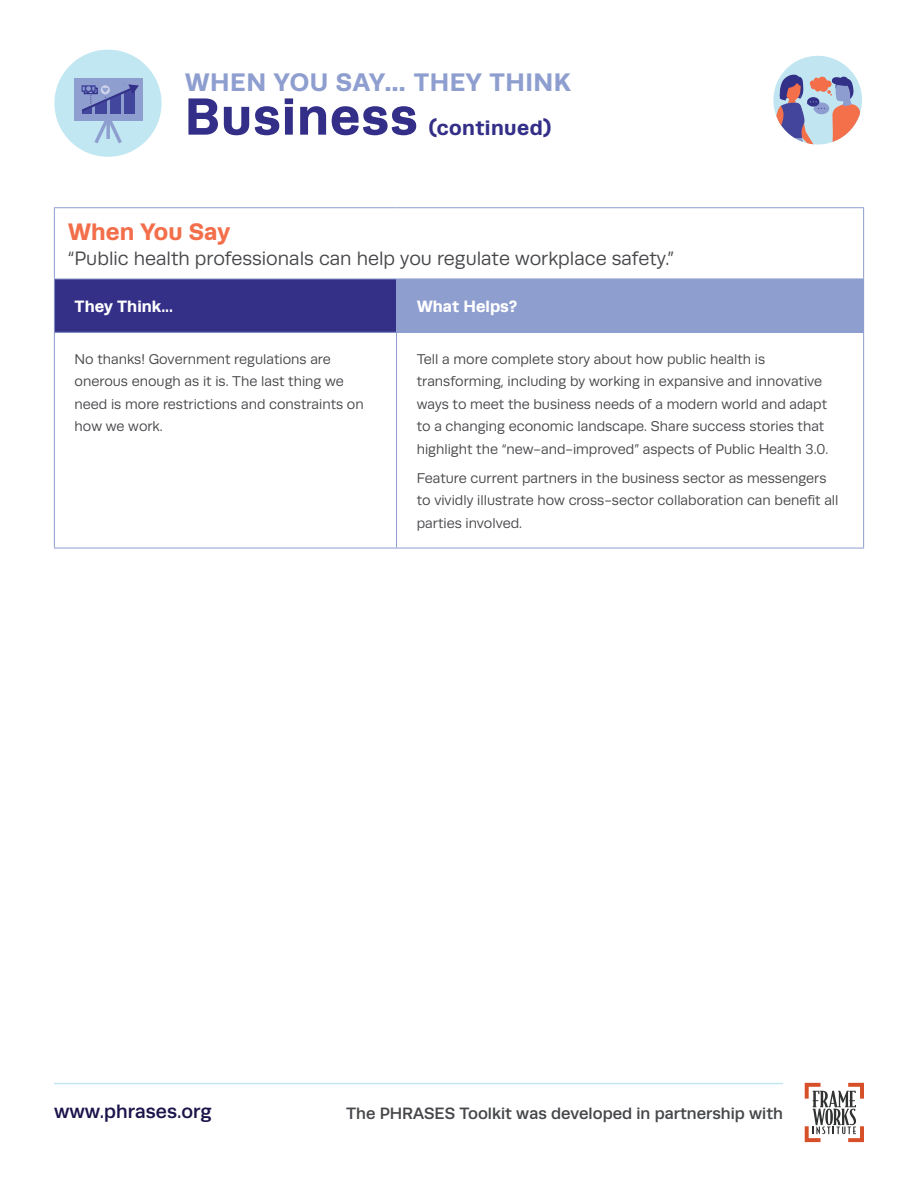
<style>
.page{position:relative;width:918px;height:1188px;background:#fff}
.page>*{position:absolute;margin:0;border:0;box-sizing:border-box;transform-origin:0 0}
.t1{font:700 52.5px "Runda";letter-spacing:.02em;color:#332f88}
.t2{font:700 25.5px "Runda";letter-spacing:.02em;color:#8e9ecf}
.t3{font:700 24px "Runda";color:#f36f4b}
.t4{font:700 21px "Runda";letter-spacing:.02em;color:#332f88}
.t5{font:19.5px "Runda";color:#46474a}
.t6{font:500 19.5px "Runda";color:#1a144b}
.t7{font:500 16.5px "Runda";color:#46474a}
.t8{font:700 16.5px "Runda";color:#fff}
.t9{font:14.25px/22.5px "Runda";color:#46474a}
</style>
<div class="page">
<div style="left:773px;top:56px;width:89px;height:89px;background:#c1e6f2;border-radius:50%"></div>
<svg style="left:773px;top:73px;width:87px;height:72px"></svg>
<div style="left:814px;top:82px;width:7px;height:10px;background:#f36e49;border-radius:50%"></div>
<div style="left:819px;top:83px;width:9px;height:9px;background:#f36e49;border-radius:50%"></div>
<div style="left:825px;top:81px;width:7px;height:6px;background:#f36e49;border-radius:50%"></div>
<hr style="left:54px;top:1083px;width:729px;height:1px;background:#c2e7f2">
<svg style="left:805px;top:1083px;width:59px;height:59px"></svg>
<div style="left:54px;top:279px;width:343px;height:53px;background:#342f87"></div>
<div style="left:397px;top:279px;width:467px;height:53px;background:#8e9ecf"></div>
<hr style="left:54px;top:207px;width:343px;height:1px;background:#8e9ecf">
<hr style="left:54px;top:208px;width:1px;height:71px;background:#8e9ecf">
<hr style="left:397px;top:207px;width:467px;height:1px;background:#8e9ecf">
<hr style="left:863px;top:208px;width:1px;height:71px;background:#8e9ecf">
<hr style="left:54px;top:279px;width:343px;height:1px;background:#8e9ecf">
<hr style="left:54px;top:279px;width:1px;height:53px;background:#8e9ecf">
<hr style="left:396px;top:279px;width:1px;height:53px;background:#8e9ecf">
<hr style="left:54px;top:332px;width:343px;height:1px;background:#8e9ecf">
<hr style="left:54px;top:333px;width:1px;height:215px;background:#8e9ecf">
<hr style="left:397px;top:332px;width:467px;height:1px;background:#8e9ecf">
<hr style="left:396px;top:333px;width:1px;height:215px;background:#8e9ecf">
<hr style="left:863px;top:333px;width:1px;height:215px;background:#8e9ecf">
<hr style="left:54px;top:548px;width:343px;height:1px;background:#8e9ecf">
<hr style="left:397px;top:548px;width:467px;height:1px;background:#8e9ecf">
<div style="left:54px;top:50px;width:108px;height:107px;background:#c1e7f2;border-radius:50%"></div>
<svg style="left:67px;top:78px;width:80px;height:69px"></svg>
<h2 class="t2" style="left:185px;top:67px;width:388px">WHEN YOU SAY… THEY THINK</h2>
<h1 class="t1" style="left:185px;top:85px;width:234px">Business</h1>
<h3 class="t4" style="left:429px;top:115px;width:124px">(continued)</h3>
<h3 class="t3" style="left:68px;top:217px;width:164px">When You Say</h3>
<h3 class="t5" style="left:68px;top:248px;width:607px">“Public health professionals can help you regulate workplace safety.”</h3>
<p class="t8" style="left:75px;top:297px;width:100px">They Think...</p>
<p class="t8" style="left:417px;top:297px;width:102px">What Helps?</p>
<p class="t9" style="left:75px;top:348px;width:291px">No thanks! Government regulations are onerous enough as it is. The last thing we need is more restrictions and constraints on how we work.</p>
<p class="t9" style="left:417px;top:348px;width:413px">Tell a more complete story about how public health is transforming, including by working in expansive and innovative ways to meet the business needs of a modern world and adapt to a changing economic landscape. Share success stories that highlight the “new-and-improved” aspects of Public Health 3.0.</p>
<p class="t9" style="left:417px;top:467px;width:423px">Feature current partners in the business sector as messengers to vividly illustrate how cross-sector collaboration can benefit all parties involved.</p>
<h3 class="t6" style="left:54px;top:1100px;width:159px">www.phrases.org</h3>
<p class="t7" style="left:346px;top:1104px;width:438px">The PHRASES Toolkit was developed in partnership with</p>
</div>
